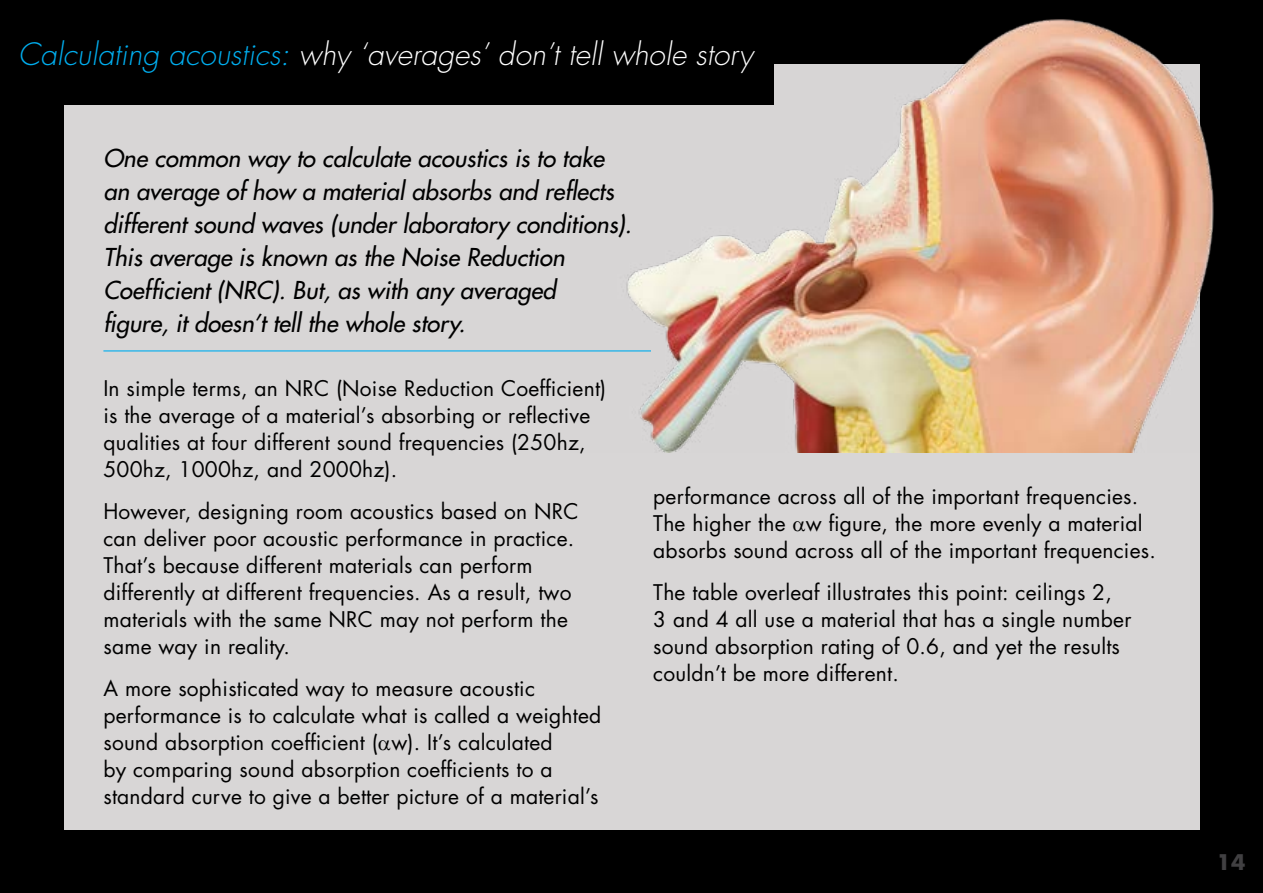
<style>
.page{position:relative;width:1263px;height:893px;background:#000}
.page>*{position:absolute;margin:0;border:0;box-sizing:border-box;transform-origin:0 0}
.t1{font:italic 300 30px "Futura Std";color:#fff}
.t2{font:italic 500 24px/33px "Futura Std";color:#000}
.t3{font:21px/27px "Futura Std";letter-spacing:.01em;color:#000}
.t4{font:700 21px "Futura Std";color:#414042}
.s1{color:#00aeef}
</style>
<div class="page">
<div style="left:64px;top:64px;width:1135px;height:765px;background:#d8d6d6"></div>
<hr style="left:103px;top:350px;width:548px;height:1px;background:#00aeef">
<div style="left:0;top:0;width:774px;height:105px;background:#000"></div>
<img style="left:570px;top:19px;width:644px;height:433px">
<h1 class="t1" style="left:18px;top:36px;width:736px"><span class="s1">Calculating acoustics:</span> why ‘averages’ don’t tell whole story</h1>
<p class="t2" style="left:103px;top:142px;width:530px">One common way to calculate acoustics is to take an average of how a material absorbs and reflects different sound waves (under laboratory conditions).<br>This average is known as the Noise Reduction Coefficient (NRC). But, as with any averaged<br>figure, it doesn’t tell the whole story.</p>
<p class="t3" style="left:103px;top:375px;width:504px">In simple terms, an NRC (Noise Reduction Coefficient) is the average of a material’s absorbing or reflective qualities at four different sound frequencies (250hz, 500hz, 1000hz, and 2000hz).</p>
<p class="t3" style="left:103px;top:498px;width:476px">However, designing room acoustics based on NRC can deliver poor acoustic performance in practice.<br>That’s because different materials can perform differently at different frequencies. As a result, two materials with the same NRC may not perform the same way in reality.</p>
<p class="t3" style="left:103px;top:675px;width:499px">A more sophisticated way to measure acoustic performance is to calculate what is called a weighted sound absorption coefficient ( w). It’s calculated<br>by comparing sound absorption coefficients to a standard curve to give a better picture of a material’s</p>
<p class="t3" style="left:653px;top:483px;width:504px">performance across all of the important frequencies.<br>The higher the w figure, the more evenly a material absorbs sound across all of the important frequencies.</p>
<p class="t3" style="left:653px;top:579px;width:480px">The table overleaf illustrates this point: ceilings 2,<br>3 and 4 all use a material that has a single number sound absorption rating of 0.6, and yet the results couldn’t be more different.</p>
<p class="t4" style="left:1216px;top:848px;width:31px">14</p>
</div>
